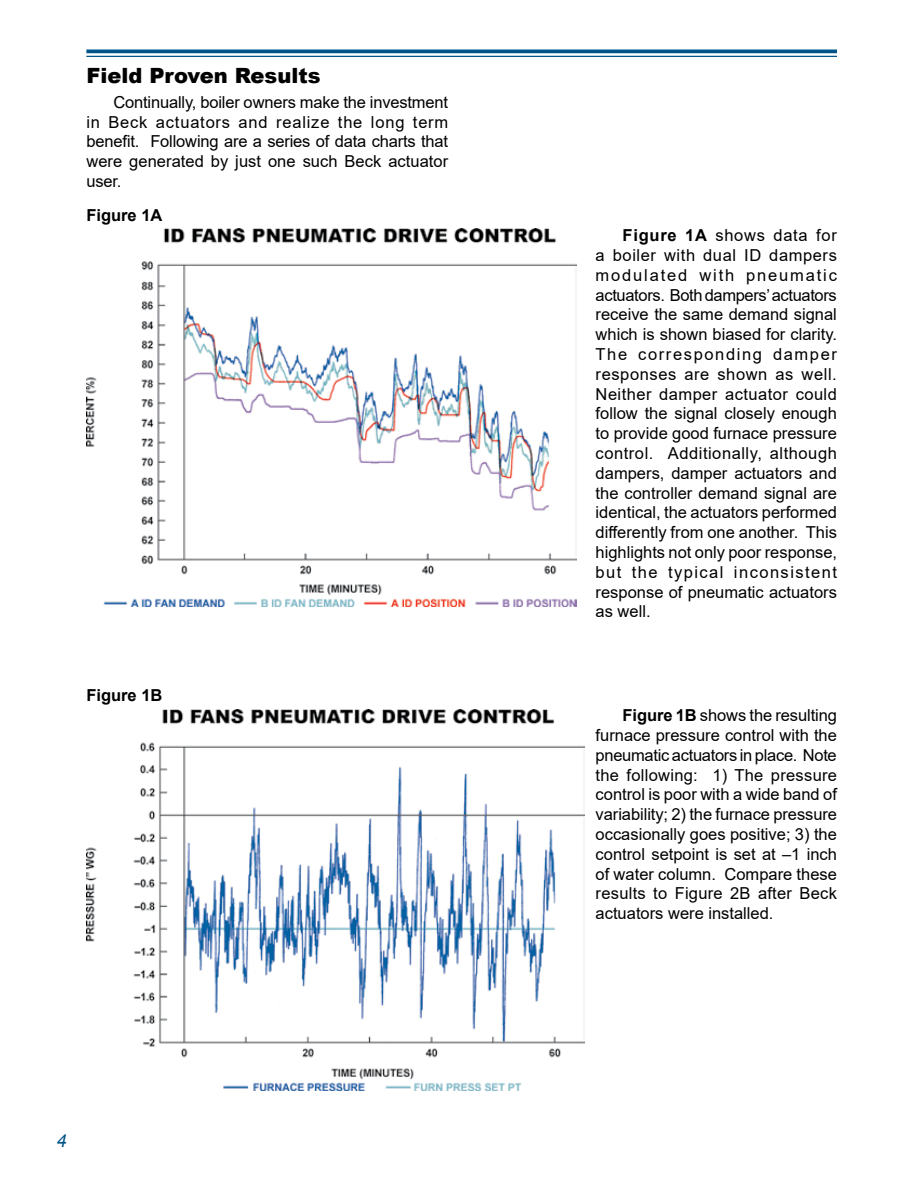
<style>
.page{position:relative;width:918px;height:1188px;background:#fff}
.page>*{position:absolute;margin:0;border:0;box-sizing:border-box;transform-origin:0 0}
.t1{font:900 21px "Arial";color:#000}
.t2{font:italic 18px "Arial";color:#005488}
.t3{font:16.5px/19.8px "Arial";color:#000;text-align:justify}
.t4{font:700 16.5px "Arial";color:#000}
.s1{font-weight:700}
</style>
<div class="page">
<hr style="left:86px;top:50px;width:751px;height:3px;background:#005488">
<hr style="left:86px;top:56px;width:751px;height:1px;background:#005488">
<img style="left:86px;top:228px;width:491px;height:378px">
<img style="left:86px;top:709px;width:499px;height:381px">
<p class="t1" style="left:86px;top:60px;width:236px">Field Proven Results</p>
<p class="t3" style="left:86px;top:92px;width:363px;text-indent:27px">Continually, boiler owners make the investment in Beck actuators and realize the long term benefit. Following are a series of data charts that were generated by just one such Beck actuator user.</p>
<p class="t4" style="left:86px;top:204px;width:78px">Figure 1A</p>
<p class="t4" style="left:86px;top:684px;width:78px">Figure 1B</p>
<p class="t2" style="left:56px;top:1129px;width:12px">4</p>
<p class="t3" style="left:596px;top:225px;width:243px;text-indent:27px"><span class="s1">Figure 1A</span> shows data for a boiler with dual ID dampers modulated with pneumatic actuators. Both dampers’ actuators receive the same demand signal which is shown biased for clarity.<br>The corresponding damper responses are shown as well.<br>Neither damper actuator could follow the signal closely enough to provide good furnace pressure control. Additionally, although dampers, damper actuators and the controller demand signal are identical, the actuators performed differently from one another. This highlights not only poor response, but the typical inconsistent response of pneumatic actuators as well.</p>
<p class="t3" style="left:596px;top:705px;width:243px;text-indent:27px"><span class="s1">Figure 1B</span> shows the resulting furnace pressure control with the pneumatic actuators in place. Note the following: 1) The pressure control is poor with a wide band of variability; 2) the furnace pressure occasionally goes positive; 3) the control setpoint is set at –1 inch of water column. Compare these results to Figure 2B after Beck actuators were installed.</p>
</div>
